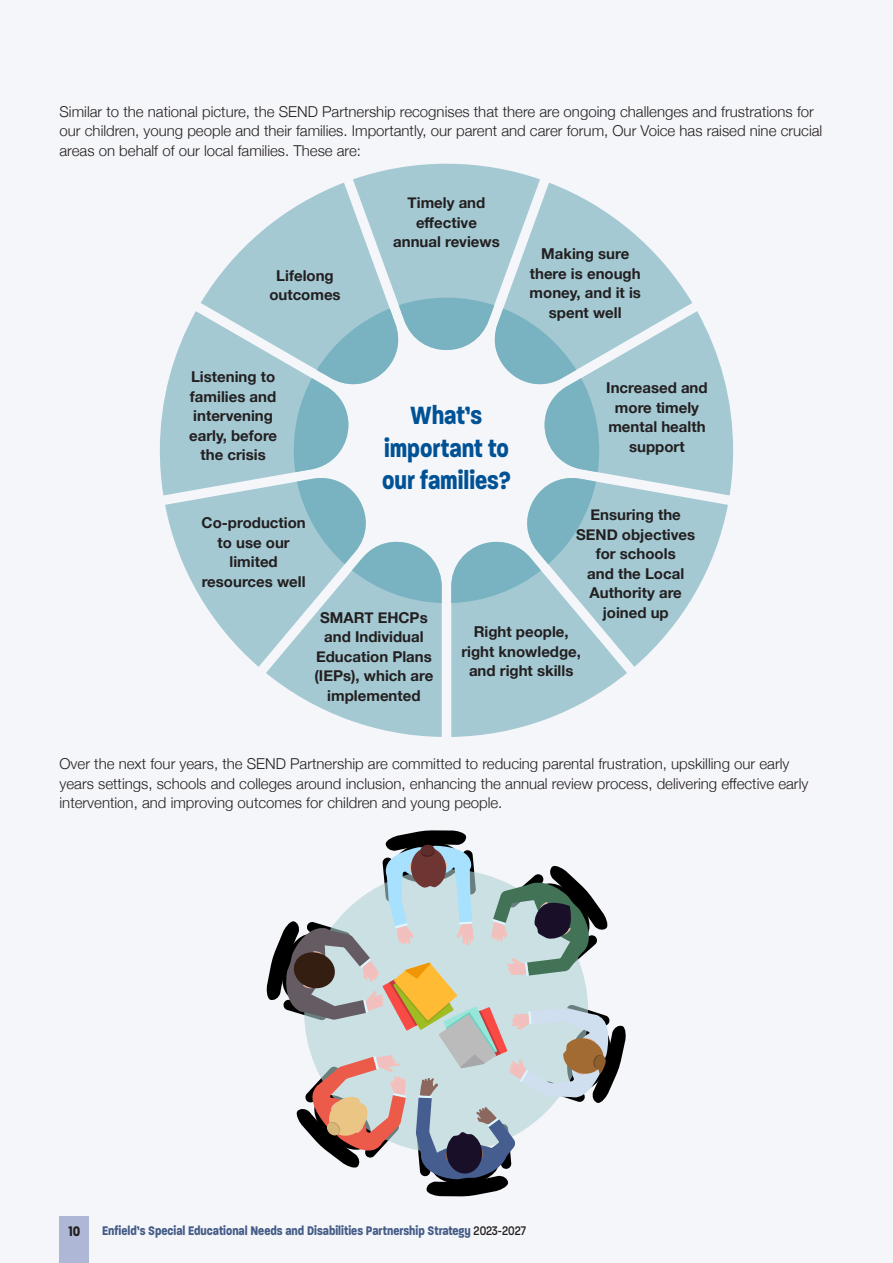
<style>
.page{position:relative;width:893px;height:1263px;background:#f5f6fa}
.page>*{position:absolute;margin:0;border:0;box-sizing:border-box;transform-origin:0 0}
.Subhead_20pt{font:700 27px/32.4px "Paralucent Condensed";color:#015295;text-align:center}
.Body_copy{font:300 15px/19.5px "Helvetica Neue";color:#231f20}
.Body_copy-2{font:700 15px/19.5px "Helvetica Neue";color:#231f20;text-align:center}
.t1{font:700 15px "Paralucent Condensed";color:#231f20}
.t2{font:700 13.5px "Paralucent Condensed";color:#455c87}
.s1{font-weight:500;color:#231f20}
</style>
<div class="page">
<svg style="left:160px;top:164px;width:573px;height:573px"></svg>
<svg style="left:266px;top:830px;width:360px;height:367px"></svg>
<div style="left:60px;top:1216px;width:29px;height:47px;background:#aeb7d5"></div>
<p class="Body_copy" style="left:60px;top:100px;width:764px">Similar to the national picture, the SEND Partnership recognises that there are ongoing challenges and frustrations for our children, young people and their families. Importantly, our parent and carer forum, Our Voice has raised nine crucial areas on behalf of our local families. These are:</p>
<p class="Body_copy-2" style="left:269px;top:266px;width:73px">Lifelong outcomes</p>
<p class="Body_copy-2" style="left:189px;top:368px;width:90px">Listening to families and intervening early, before the crisis</p>
<p class="Body_copy-2" style="left:393px;top:193px;width:108px">Timely and effective annual reviews</p>
<p class="Body_copy-2" style="left:530px;top:244px;width:113px">Making sure there is enough money, and it is spent well</p>
<p class="Subhead_20pt" style="left:382px;top:399px;width:130px">What’s important to our families?</p>
<p class="Body_copy-2" style="left:606px;top:378px;width:103px">Increased and more timely mental health support</p>
<p class="Body_copy-2" style="left:202px;top:513px;width:106px">Co-production to use our limited resources well</p>
<p class="Body_copy-2" style="left:314px;top:608px;width:120px">SMART EHCPs and Individual<br>Education Plans (IEPs), which are implemented</p>
<p class="Body_copy-2" style="left:576px;top:506px;width:121px">Ensuring the<br>SEND objectives for schools<br>and the Local<br>Authority are joined up</p>
<p class="Body_copy-2" style="left:461px;top:622px;width:121px">Right people, right knowledge, and right skills</p>
<p class="Body_copy" style="left:60px;top:753px;width:750px">Over the next four years, the SEND Partnership are committed to reducing parental frustration, upskilling our early years settings, schools and colleges around inclusion, enhancing the annual review process, delivering effective early intervention, and improving outcomes for children and young people.</p>
<p class="t1" style="left:68px;top:1222px;width:13px">10</p>
<p class="t2" style="left:102px;top:1222px;width:425px">Enfield’s Special Educational Needs and Disabilities Partnership Strategy <span class="s1">2023-2027</span></p>
</div>
